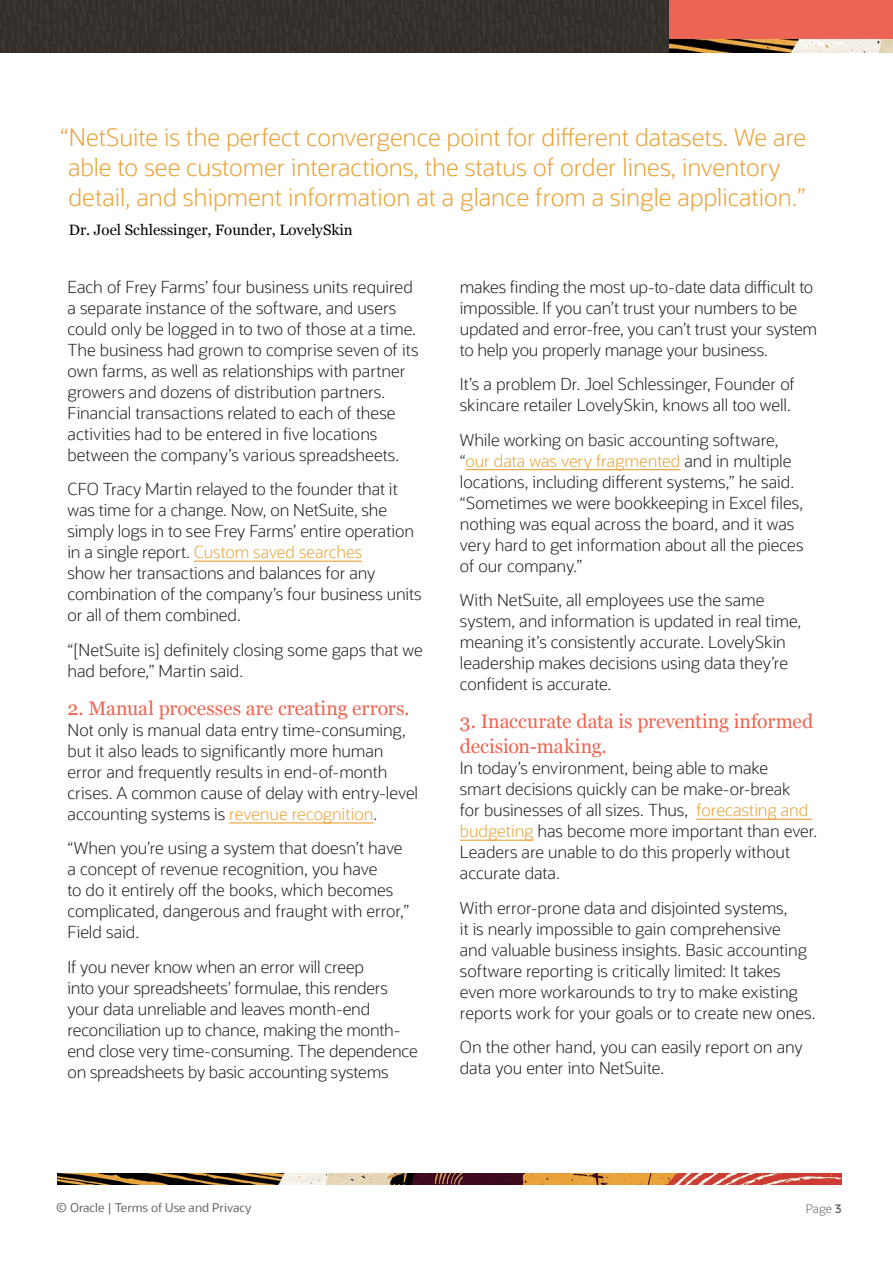
<style>
.page{position:relative;width:893px;height:1263px;background:#fff}
.page>*{position:absolute;margin:0;border:0;box-sizing:border-box;transform-origin:0 0}
.PullQuote2020{font:300 24px/30px "Oracle Sans";color:#e9a238}
.H2_Main_Body_Header{font:19.5px/24.8px "Georgia";color:#ee644f}
.Main_Body_2016{font:300 16.5px/21px "Oracle Sans";letter-spacing:-.005em;color:#231f20}
.PullQuote2020-2{font:15px "Georgia";color:#000}
.t1{font:12px "Oracle Sans";color:#666}
.t2{font:300 12px "Oracle Sans";color:#666}
.s1{color:#eaa237}
.s2{font-weight:600}
</style>
<div class="page">
<img style="left:57px;top:1174px;width:784px;height:10px">
<div style="left:669px;top:0;width:224px;height:50px;background:#ec6554"></div>
<img style="left:669px;top:39px;width:224px;height:13px">
<img style="left:0;top:0;width:669px;height:52px">
<hr style="left:194px;top:561px;width:168px;height:1px;background:#eaa237">
<hr style="left:229px;top:822px;width:144px;height:1px;background:#eaa237">
<hr style="left:465px;top:469px;width:215px;height:1px;background:#eaa237">
<hr style="left:696px;top:819px;width:116px;height:1px;background:#eaa237">
<hr style="left:460px;top:840px;width:73px;height:1px;background:#eaa237">
<p class="PullQuote2020" style="left:68px;top:123px;width:739px;text-indent:-8px">“NetSuite is the perfect convergence point for different datasets. We are able to see customer interactions, the status of order lines, inventory detail, and shipment information at a glance from a single application.”</p>
<p class="PullQuote2020-2" style="left:69px;top:219px;width:285px">Dr. Joel Schlessinger, Founder, LovelySkin</p>
<p class="Main_Body_2016" style="left:68px;top:276px;width:352px">Each of Frey Farms’ four business units required a separate instance of the software, and users could only be logged in to two of those at a time.<br>The business had grown to comprise seven of its own farms, as well as relationships with partner growers and dozens of distribution partners.<br>Financial transactions related to each of these activities had to be entered in five locations between the company’s various spreadsheets.</p>
<p class="Main_Body_2016" style="left:68px;top:479px;width:356px">CFO Tracy Martin relayed to the founder that it was time for a change. Now, on NetSuite, she simply logs in to see Frey Farms’ entire operation in a single report. <span class="s1">Custom saved searches<br></span>show her transactions and balances for any combination of the company’s four business units or all of them combined.</p>
<p class="Main_Body_2016" style="left:68px;top:639px;width:357px">“[NetSuite is] definitely closing some gaps that we had before,” Martin said.</p>
<p class="H2_Main_Body_Header" style="left:68px;top:695px;width:343px">2. Manual processes are creating errors.</p>
<p class="Main_Body_2016" style="left:68px;top:720px;width:352px">Not only is manual data entry time-consuming, but it also leads to significantly more human error and frequently results in end-of-month crises. A common cause of delay with entry-level accounting systems is <span class="s1">revenue recognition</span>.</p>
<p class="Main_Body_2016" style="left:68px;top:838px;width:343px">“When you’re using a system that doesn’t have a concept of revenue recognition, you have<br>to do it entirely off the books, which becomes complicated, dangerous and fraught with error,” Field said.</p>
<p class="Main_Body_2016" style="left:68px;top:957px;width:352px">If you never know when an error will creep<br>into your spreadsheets’ formulae, this renders your data unreliable and leaves month-end reconciliation up to chance, making the month&shy;end close very time-consuming. The dependence on spreadsheets by basic accounting systems</p>
<p class="Main_Body_2016" style="left:460px;top:276px;width:359px">makes finding the most up-to-date data difficult to impossible. If you can’t trust your numbers to be updated and error-free, you can’t trust your system to help you properly manage your business.</p>
<p class="Main_Body_2016" style="left:460px;top:374px;width:336px">It’s a problem Dr. Joel Schlessinger, Founder of skincare retailer LovelySkin, knows all too well.</p>
<p class="Main_Body_2016" style="left:460px;top:429px;width:345px">While working on basic accounting software, “<span class="s1">our data was very fragmented</span> and in multiple locations, including different systems,” he said. “Sometimes we were bookkeeping in Excel files, nothing was equal across the board, and it was very hard to get information about all the pieces of our company.”</p>
<p class="Main_Body_2016" style="left:460px;top:590px;width:343px">With NetSuite, all employees use the same system, and information is updated in real time, meaning it’s consistently accurate. LovelySkin leadership makes decisions using data they’re confident is accurate.</p>
<p class="H2_Main_Body_Header" style="left:460px;top:708px;width:355px">3. Inaccurate data is preventing informed decision-making.</p>
<p class="Main_Body_2016" style="left:460px;top:758px;width:359px">In today’s environment, being able to make<br>smart decisions quickly can be make-or-break<br>for businesses of all sizes. Thus, <span class="s1">forecasting and budgeting</span> has become more important than ever.<br>Leaders are unable to do this properly without accurate data.</p>
<p class="Main_Body_2016" style="left:460px;top:897px;width:357px">With error-prone data and disjointed systems,<br>it is nearly impossible to gain comprehensive<br>and valuable business insights. Basic accounting software reporting is critically limited: It takes even more workarounds to try to make existing reports work for your goals or to create new ones.</p>
<p class="Main_Body_2016" style="left:460px;top:1037px;width:344px">On the other hand, you can easily report on any data you enter into NetSuite.</p>
<p class="t1" style="left:56px;top:1200px;width:197px">© Oracle | Terms of Use and Privacy</p>
<p class="t2" style="left:806px;top:1202px;width:37px">Page <span class="s2">3</span></p>
</div>
